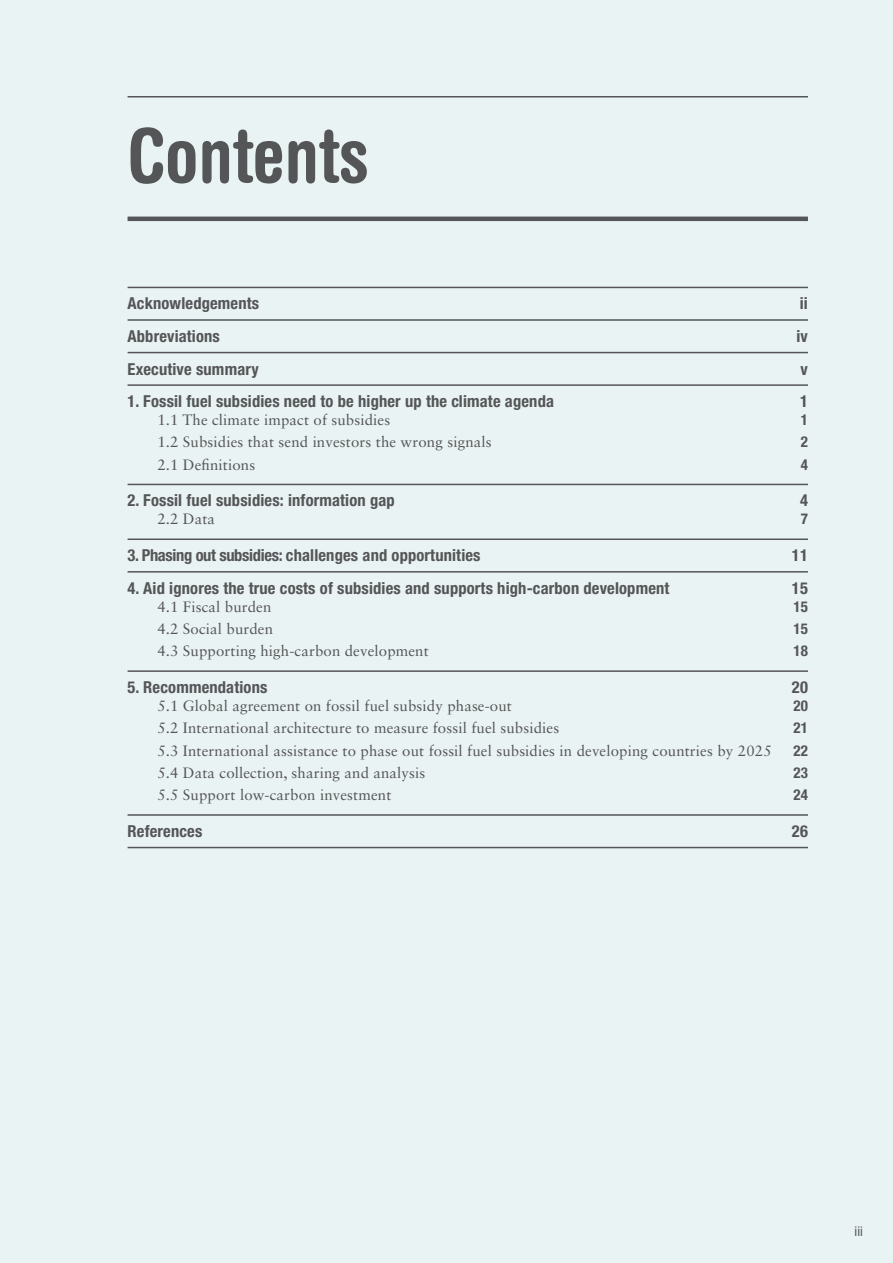
<style>
.page{position:relative;width:893px;height:1263px;background:#eaf3f3}
.page>*{position:absolute;margin:0;border:0;box-sizing:border-box;transform-origin:0 0}
.FRONT_SECTION_TITLES{font:700 condensed 75px "Helvetica Rounded LT";color:#545557}
.CONTENTS{font:700 condensed 16.5px "Helvetica Neue LT Std";letter-spacing:.01em;color:#545557}
.CONTENTS_SUB{font:15px "Sabon LT Std";letter-spacing:.01em;color:#545557}
.CONTENTS_SUB-2{font:700 condensed 15px "Helvetica Neue LT Std";letter-spacing:.01em;color:#545557}
.t1{font:condensed 13.5px "Helvetica Neue LT Std";color:#545557}
</style>
<div class="page">
<hr style="left:128px;top:287px;width:680px;height:1px;background:#545557">
<hr style="left:128px;top:319px;width:680px;height:2px;background:#545557">
<hr style="left:128px;top:352px;width:680px;height:1px;background:#545557">
<hr style="left:128px;top:384px;width:680px;height:2px;background:#545557">
<hr style="left:128px;top:484px;width:680px;height:1px;background:#545557">
<hr style="left:128px;top:538px;width:680px;height:2px;background:#545557">
<hr style="left:128px;top:571px;width:680px;height:2px;background:#545557">
<hr style="left:128px;top:670px;width:680px;height:2px;background:#545557">
<hr style="left:128px;top:814px;width:680px;height:2px;background:#545557">
<hr style="left:128px;top:847px;width:680px;height:1px;background:#545557">
<hr style="left:128px;top:96px;width:680px;height:1px;background:#545557">
<hr style="left:128px;top:217px;width:680px;height:4px;background:#545557">
<p class="FRONT_SECTION_TITLES" style="left:128px;top:110px;width:243px">Contents</p>
<p class="CONTENTS" style="left:128px;top:294px;width:133px">Acknowledgements</p>
<p class="CONTENTS" style="left:800px;top:294px;width:10px">ii</p>
<p class="CONTENTS" style="left:128px;top:326px;width:94px">Abbreviations</p>
<p class="CONTENTS" style="left:796px;top:326px;width:13px">iv</p>
<p class="CONTENTS" style="left:128px;top:359px;width:133px">Executive summary</p>
<p class="CONTENTS" style="left:801px;top:359px;width:9px">v</p>
<p class="CONTENTS" style="left:128px;top:391px;width:428px">1. Fossil fuel subsidies need to be higher up the climate agenda</p>
<p class="CONTENTS" style="left:800px;top:391px;width:9px">1</p>
<p class="CONTENTS_SUB" style="left:157px;top:411px;width:234px">1.1 The climate impact of subsidies</p>
<p class="CONTENTS_SUB-2" style="left:801px;top:411px;width:9px">1</p>
<p class="CONTENTS_SUB" style="left:157px;top:433px;width:336px">1.2 Subsidies that send investors the wrong signals</p>
<p class="CONTENTS_SUB-2" style="left:801px;top:433px;width:9px">2</p>
<p class="CONTENTS_SUB" style="left:157px;top:455px;width:99px">2.1 Definitions</p>
<p class="CONTENTS_SUB-2" style="left:801px;top:455px;width:9px">4</p>
<p class="CONTENTS" style="left:128px;top:491px;width:269px">2. Fossil fuel subsidies: information gap</p>
<p class="CONTENTS" style="left:800px;top:491px;width:9px">4</p>
<p class="CONTENTS_SUB" style="left:157px;top:510px;width:59px">2.2 Data</p>
<p class="CONTENTS_SUB-2" style="left:801px;top:510px;width:9px">7</p>
<p class="CONTENTS" style="left:128px;top:545px;width:355px">3. Phasing out subsidies: challenges and opportunities</p>
<p class="CONTENTS" style="left:792px;top:545px;width:18px">11</p>
<p class="CONTENTS" style="left:128px;top:578px;width:543px">4. Aid ignores the true costs of subsidies and supports high-carbon development</p>
<p class="CONTENTS" style="left:792px;top:578px;width:18px">15</p>
<p class="CONTENTS_SUB" style="left:157px;top:598px;width:116px">4.1 Fiscal burden</p>
<p class="CONTENTS_SUB-2" style="left:793px;top:597px;width:16px">15</p>
<p class="CONTENTS_SUB" style="left:157px;top:620px;width:117px">4.2 Social burden</p>
<p class="CONTENTS_SUB-2" style="left:793px;top:620px;width:16px">15</p>
<p class="CONTENTS_SUB" style="left:157px;top:642px;width:273px">4.3 Supporting high-carbon development</p>
<p class="CONTENTS_SUB-2" style="left:793px;top:642px;width:16px">18</p>
<p class="CONTENTS" style="left:128px;top:677px;width:141px">5. Recommendations</p>
<p class="CONTENTS" style="left:792px;top:677px;width:18px">20</p>
<p class="CONTENTS_SUB" style="left:157px;top:697px;width:356px">5.1 Global agreement on fossil fuel subsidy phase-out</p>
<p class="CONTENTS_SUB-2" style="left:793px;top:697px;width:16px">20</p>
<p class="CONTENTS_SUB" style="left:157px;top:719px;width:403px">5.2 International architecture to measure fossil fuel subsidies</p>
<p class="CONTENTS_SUB-2" style="left:793px;top:719px;width:16px">21</p>
<p class="CONTENTS_SUB" style="left:157px;top:741px;width:616px">5.3 International assistance to phase out fossil fuel subsidies in developing countries by 2025</p>
<p class="CONTENTS_SUB-2" style="left:793px;top:741px;width:16px">22</p>
<p class="CONTENTS_SUB" style="left:157px;top:764px;width:270px">5.4 Data collection, sharing and analysis</p>
<p class="CONTENTS_SUB-2" style="left:793px;top:763px;width:16px">23</p>
<p class="CONTENTS_SUB" style="left:157px;top:786px;width:236px">5.5 Support low-carbon investment</p>
<p class="CONTENTS_SUB-2" style="left:793px;top:786px;width:16px">24</p>
<p class="CONTENTS" style="left:128px;top:821px;width:76px">References</p>
<p class="CONTENTS" style="left:792px;top:821px;width:18px">26</p>
<p class="t1" style="left:854px;top:1223px;width:10px">iii</p>
</div>
